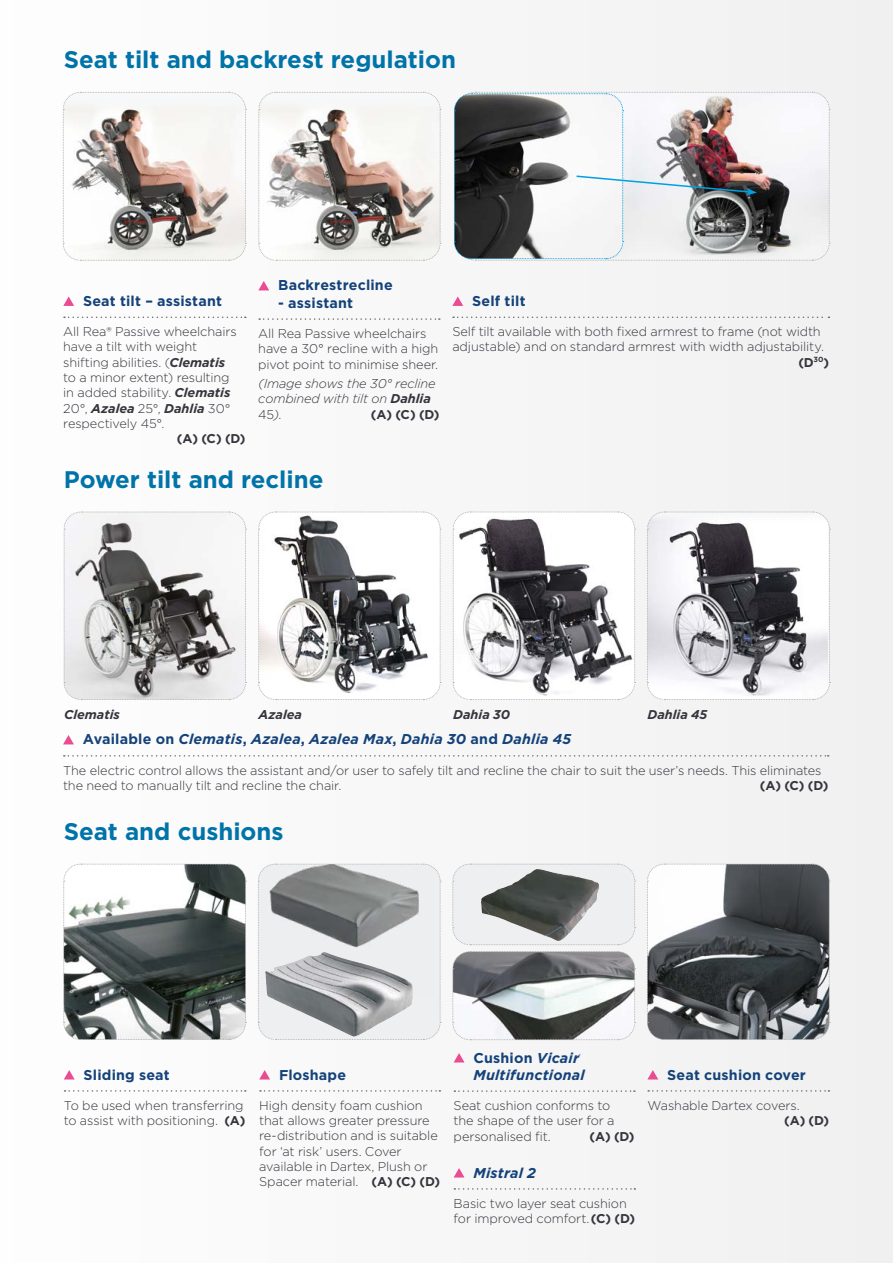
<style>
.page{position:relative;width:893px;height:1263px;background:#fff}
.page>*{position:absolute;margin:0;border:0;box-sizing:border-box;transform-origin:0 0}
.t1{font:700 24px "Gotham";color:#0073a9}
.t2{font:700 14.25px "Gotham";letter-spacing:.015em;color:#14427a}
.t3{font:italic 700 14.25px "Gotham";letter-spacing:.015em;color:#14427a}
.t4{font:300 12.75px/15.3px "Gotham";letter-spacing:-.01em;color:#35353d}
.t5{font:italic 300 12.75px/15.3px "Gotham";letter-spacing:-.015em;color:#35353d}
.t6{font:700 12.75px "Gotham";color:#35353d}
.t7{font:italic 700 12.75px "Gotham";color:#35353d}
.t8{font:italic 700 4.35px "Gotham";color:#14427a}
.s1{font-weight:700;font-style:italic}
.s2{font-weight:700}
.s3{font-style:normal}
.s4{font-style:italic}
</style>
<div class="page">
<div style="left:63px;top:0;width:830px;height:1263px;background:#f6f6f6"></div>
<svg style="left:258px;top:92px;width:183px;height:169px"></svg>
<svg style="left:62px;top:92px;width:185px;height:169px"></svg>
<svg style="left:454px;top:92px;width:376px;height:169px"></svg>
<svg style="left:63px;top:511px;width:184px;height:189px"></svg>
<svg style="left:258px;top:511px;width:183px;height:189px"></svg>
<svg style="left:452px;top:511px;width:184px;height:189px"></svg>
<svg style="left:647px;top:511px;width:183px;height:189px"></svg>
<svg style="left:63px;top:863px;width:184px;height:177px"></svg>
<svg style="left:258px;top:863px;width:183px;height:177px;background:#c9cacc"></svg>
<svg style="left:452px;top:863px;width:184px;height:82px;background:#ecedef"></svg>
<svg style="left:64px;top:317px;width:182px;height:1px"></svg>
<svg style="left:63px;top:296px;width:11px;height:10px"></svg>
<svg style="left:259px;top:318px;width:181px;height:2px"></svg>
<svg style="left:258px;top:281px;width:11px;height:9px"></svg>
<svg style="left:453px;top:317px;width:376px;height:1px"></svg>
<svg style="left:452px;top:296px;width:11px;height:10px"></svg>
<svg style="left:64px;top:755px;width:765px;height:1px"></svg>
<svg style="left:63px;top:735px;width:11px;height:9px"></svg>
<svg style="left:65px;top:1090px;width:181px;height:2px"></svg>
<svg style="left:64px;top:1070px;width:11px;height:9px"></svg>
<svg style="left:452px;top:951px;width:184px;height:89px"></svg>
<svg style="left:647px;top:863px;width:183px;height:177px"></svg>
<img style="left:259px;top:864px;width:176px;height:131px">
<img style="left:277px;top:952px;width:47px;height:15px">
<svg style="left:648px;top:1090px;width:181px;height:2px"></svg>
<svg style="left:647px;top:1070px;width:11px;height:9px"></svg>
<svg style="left:260px;top:1090px;width:180px;height:2px"></svg>
<svg style="left:259px;top:1070px;width:11px;height:9px"></svg>
<svg style="left:454px;top:1188px;width:181px;height:2px"></svg>
<svg style="left:454px;top:1168px;width:10px;height:9px"></svg>
<img style="left:481px;top:869px;width:118px;height:72px">
<svg style="left:454px;top:1090px;width:181px;height:2px"></svg>
<svg style="left:454px;top:1053px;width:10px;height:9px"></svg>
<h1 class="t1" style="left:64px;top:44px;width:394px">Seat tilt and backrest regulation</h1>
<p class="t2" style="left:83px;top:291px;width:140px">Seat tilt – assistant</p>
<p class="t4" style="left:63px;top:324px;width:175px">All Rea® Passive wheelchairs have a tilt with weight shifting abilities. (<span class="s1">Clematis </span>to a minor extent) resulting in added stability. <span class="s1">Clematis<br></span>20°, <span class="s1">Azalea</span> 25°, <span class="s1">Dahlia</span> 30° respectively 45°.</p>
<p class="t6" style="left:177px;top:430px;width:70px">(A) (C) (D)</p>
<p class="t2" style="left:278px;top:276px;width:116px">Backrestrecline</p>
<p class="t2" style="left:278px;top:293px;width:76px">- assistant</p>
<p class="t4" style="left:258px;top:325px;width:182px">All Rea Passive wheelchairs have a 30° recline with a high pivot point to minimise sheer.</p>
<p class="t5" style="left:258px;top:376px;width:179px">(Image shows the 30° recline combined with tilt on <span class="s2">Dahlia<br></span><span class="s3">45</span>)<span class="s3">.</span></p>
<p class="t6" style="left:371px;top:406px;width:70px">(A) (C) (D)</p>
<h1 class="t1" style="left:64px;top:464px;width:261px">Power tilt and recline</h1>
<p class="t2" style="left:472px;top:291px;width:55px">Self tilt</p>
<p class="t4" style="left:452px;top:324px;width:370px">Self tilt available with both fixed armrest to frame (not width</p>
<p class="t4" style="left:452px;top:339px;width:373px">adjustable) and on standard armrest with width adjustability.</p>
<p class="t6" style="left:798px;top:354px;width:32px">(D<sup>30</sup>)</p>
<p class="t7" style="left:64px;top:706px;width:57px">Clematis</p>
<p class="t7" style="left:259px;top:706px;width:45px">Azalea</p>
<p class="t7" style="left:453px;top:706px;width:58px">Dahia 30</p>
<p class="t7" style="left:647px;top:706px;width:61px">Dahlia 45</p>
<p class="t3" style="left:83px;top:730px;width:490px"><span class="s3">Available on</span> Clematis<span class="s3">,</span> Azalea<span class="s3">,</span> Azalea Max<span class="s3">,</span> Dahia 30 <span class="s3">and</span> Dahlia 45</p>
<p class="t4" style="left:63px;top:762px;width:760px">The electric control allows the assistant and/or user to safely tilt and recline the chair to suit the user’s needs. This eliminates the need to manually tilt and recline the chair.</p>
<p class="t6" style="left:760px;top:777px;width:70px">(A) (C) (D)</p>
<h1 class="t1" style="left:64px;top:815px;width:221px">Seat and cushions</h1>
<p class="t2" style="left:84px;top:1065px;width:88px">Sliding seat</p>
<p class="t4" style="left:64px;top:1097px;width:183px">To be used when transferring to assist with positioning. <span class="s2">(A)</span></p>
<p class="t2" style="left:279px;top:1065px;width:69px">Floshape</p>
<p class="t4" style="left:259px;top:1097px;width:182px">High density foam cushion that allows greater pressure re-distribution and is suitable for ‘at risk’ users. Cover available in Dartex, Plush or<br>Spacer material. <span class="s2">(A) (C) (D)</span></p>
<p class="t2" style="left:473px;top:1048px;width:107px">Cushion <span class="s4">Vicair</span></p>
<p class="t8" style="left:579px;top:1052px;width:3px">®</p>
<p class="t3" style="left:473px;top:1065px;width:113px">Multifunctional</p>
<p class="t4" style="left:454px;top:1097px;width:163px">Seat cushion conforms to the shape of the user for a personalised fit.</p>
<p class="t6" style="left:590px;top:1127px;width:47px">(A) (D)</p>
<p class="t3" style="left:473px;top:1163px;width:64px">Mistral 2</p>
<p class="t4" style="left:454px;top:1195px;width:183px">Basic two layer seat cushion for improved comfort. <span class="s2">(C) (D)</span></p>
<p class="t2" style="left:667px;top:1065px;width:140px">Seat cushion cover</p>
<p class="t4" style="left:647px;top:1097px;width:154px">Washable Dartex covers.</p>
<p class="t6" style="left:784px;top:1112px;width:47px">(A) (D)</p>
</div>
